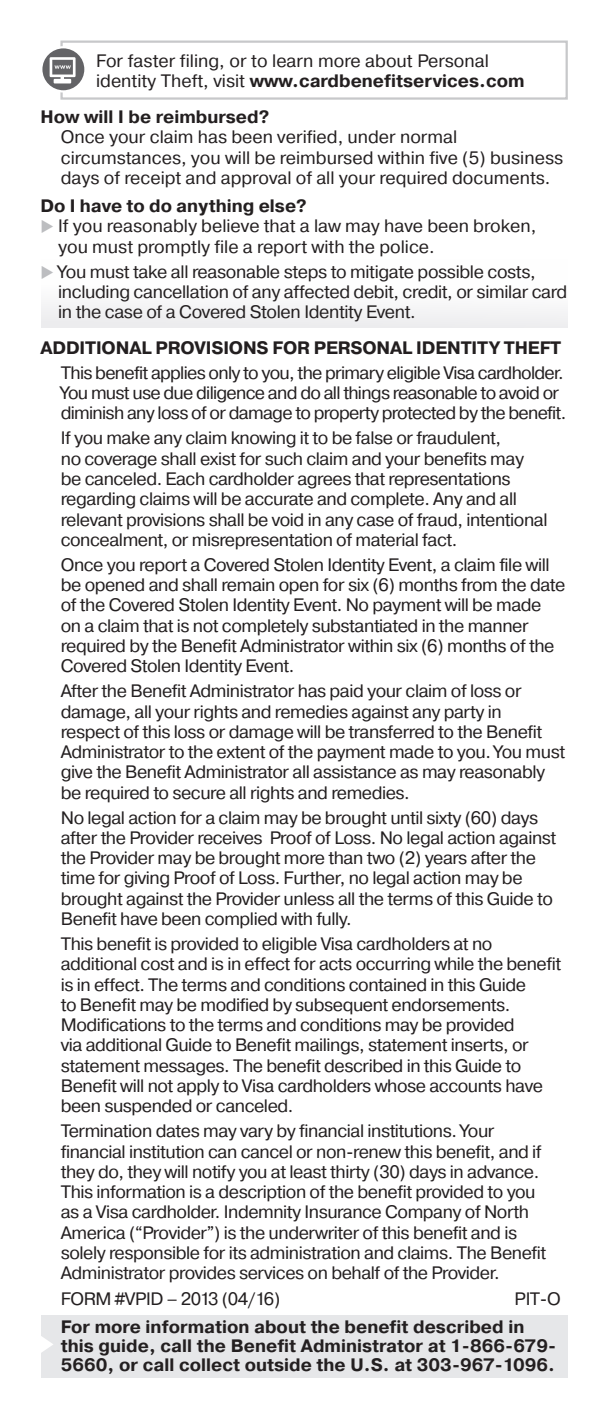
<style>
.page{position:relative;width:608px;height:1418px;background:#fff}
.page>*{position:absolute;margin:0;border:0;box-sizing:border-box;transform-origin:0 0}
.BODY{font:18px/20.2px "Visa";letter-spacing:-.025em;color:#231f20}
.BODY-2{font:700 18px/19.1px "Visa";color:#231f20}
.BULLETS{font:18px/20.2px "Visa";letter-spacing:-.02em;color:#231f20}
.BODY-3{font:18px/20.2px "Visa";color:#231f20}
.BULLETS-2{font:18px/20.2px "Visa";color:#231f20}
.Subhead{font:18px/20.2px "Visa";color:#231f20}
.Subhead-2{font:700 18px "Visa";color:#231f20}
.s1{font-weight:700}
.s2{color:#bcbdc0}
</style>
<div class="page">
<div style="left:40px;top:259px;width:527px;height:68px;background:linear-gradient(to right,#f8f8f8,#fafafa)"></div>
<div style="left:40px;top:1315px;width:527px;height:62px;background:#e6e7e9"></div>
<svg style="left:40px;top:1324px;width:13px;height:39px"></svg>
<div style="left:60px;top:40px;width:507px;height:60px;border:2px solid #c7c8ca"></div>
<svg style="left:41px;top:47px;width:44px;height:44px"></svg>
<svg style="left:50px;top:57px;width:26px;height:26px"></svg>
<div style="left:40px;top:46px;width:47px;height:46px;border:2px solid #fff;border-radius:50%"></div>
<p class="Subhead" style="left:96px;top:51px;width:430px">For faster filing, or to learn more about Personal identity Theft, visit <span class="s1">www.cardbenefitservices.com</span></p>
<p class="Subhead-2" style="left:40px;top:105px;width:230px">How will I be reimbursed?</p>
<p class="BODY-3" style="left:61px;top:128px;width:504px">Once your claim has been verified, under normal circumstances, you will be reimbursed within five (5) business days of receipt and approval of all your required documents.</p>
<p class="BODY-2" style="left:40px;top:196px;width:268px">Do I have to do anything else?</p>
<p class="BULLETS-2" style="left:58px;top:216px;width:479px;text-indent:-18px"><span class="s2">◆</span> If you reasonably believe that a law may have been broken, you must promptly file a report with the police.</p>
<p class="BULLETS" style="left:58px;top:262px;width:510px;text-indent:-18px"><span class="s2">◆</span> You must take all reasonable steps to mitigate possible costs, including cancellation of any affected debit, credit, or similar card in the case of a Covered Stolen Identity Event.</p>
<p class="BODY-2" style="left:41px;top:338px;width:522px">ADDITIONAL PROVISIONS FOR PERSONAL IDENTITY THEFT</p>
<p class="BODY" style="left:61px;top:363px;width:507px">This benefit applies only to you, the primary eligible Visa cardholder.<br>You must use due diligence and do all things reasonable to avoid or diminish any loss of or damage to property protected by the benefit.</p>
<p class="BODY" style="left:61px;top:428px;width:488px">If you make any claim knowing it to be false or fraudulent,<br>no coverage shall exist for such claim and your benefits may be canceled. Each cardholder agrees that representations regarding claims will be accurate and complete. Any and all relevant provisions shall be void in any case of fraud, intentional concealment, or misrepresentation of material fact.</p>
<p class="BODY" style="left:61px;top:555px;width:506px">Once you report a Covered Stolen Identity Event, a claim file will be opened and shall remain open for six (6) months from the date of the Covered Stolen Identity Event. No payment will be made on a claim that is not completely substantiated in the manner required by the Benefit Administrator within six (6) months of the Covered Stolen Identity Event.</p>
<p class="BODY" style="left:61px;top:681px;width:505px">After the Benefit Administrator has paid your claim of loss or damage, all your rights and remedies against any party in respect of this loss or damage will be transferred to the Benefit Administrator to the extent of the payment made to you. You must give the Benefit Administrator all assistance as may reasonably be required to secure all rights and remedies.</p>
<p class="BODY" style="left:61px;top:807px;width:497px">No legal action for a claim may be brought until sixty (60) days after the Provider receives Proof of Loss. No legal action against the Provider may be brought more than two (2) years after the time for giving Proof of Loss. Further, no legal action may be brought against the Provider unless all the terms of this Guide to Benefit have been complied with fully.</p>
<p class="BODY" style="left:61px;top:934px;width:501px">This benefit is provided to eligible Visa cardholders at no additional cost and is in effect for acts occurring while the benefit is in effect. The terms and conditions contained in this Guide<br>to Benefit may be modified by subsequent endorsements.<br>Modifications to the terms and conditions may be provided<br>via additional Guide to Benefit mailings, statement inserts, or statement messages. The benefit described in this Guide to Benefit will not apply to Visa cardholders whose accounts have been suspended or canceled.</p>
<p class="BODY" style="left:61px;top:1121px;width:487px">Termination dates may vary by financial institutions. Your financial institution can cancel or non-renew this benefit, and if they do, they will notify you at least thirty (30) days in advance.<br>This information is a description of the benefit provided to you as a Visa cardholder. Indemnity Insurance Company of North America (“Provider”) is the underwriter of this benefit and is solely responsible for its administration and claims. The Benefit Administrator provides services on behalf of the Provider.</p>
<p class="BODY" style="left:61px;top:1289px;width:221px">FORM #VPID – 2013 (04/16)</p>
<p class="BODY" style="left:514px;top:1289px;width:48px">PIT-O</p>
<p class="BODY-2" style="left:61px;top:1317px;width:496px">For more information about the benefit described in this guide, call the Benefit Administrator at 1-866-679-<br>5660, or call collect outside the U.S. at 303-967-1096.</p>
</div>
